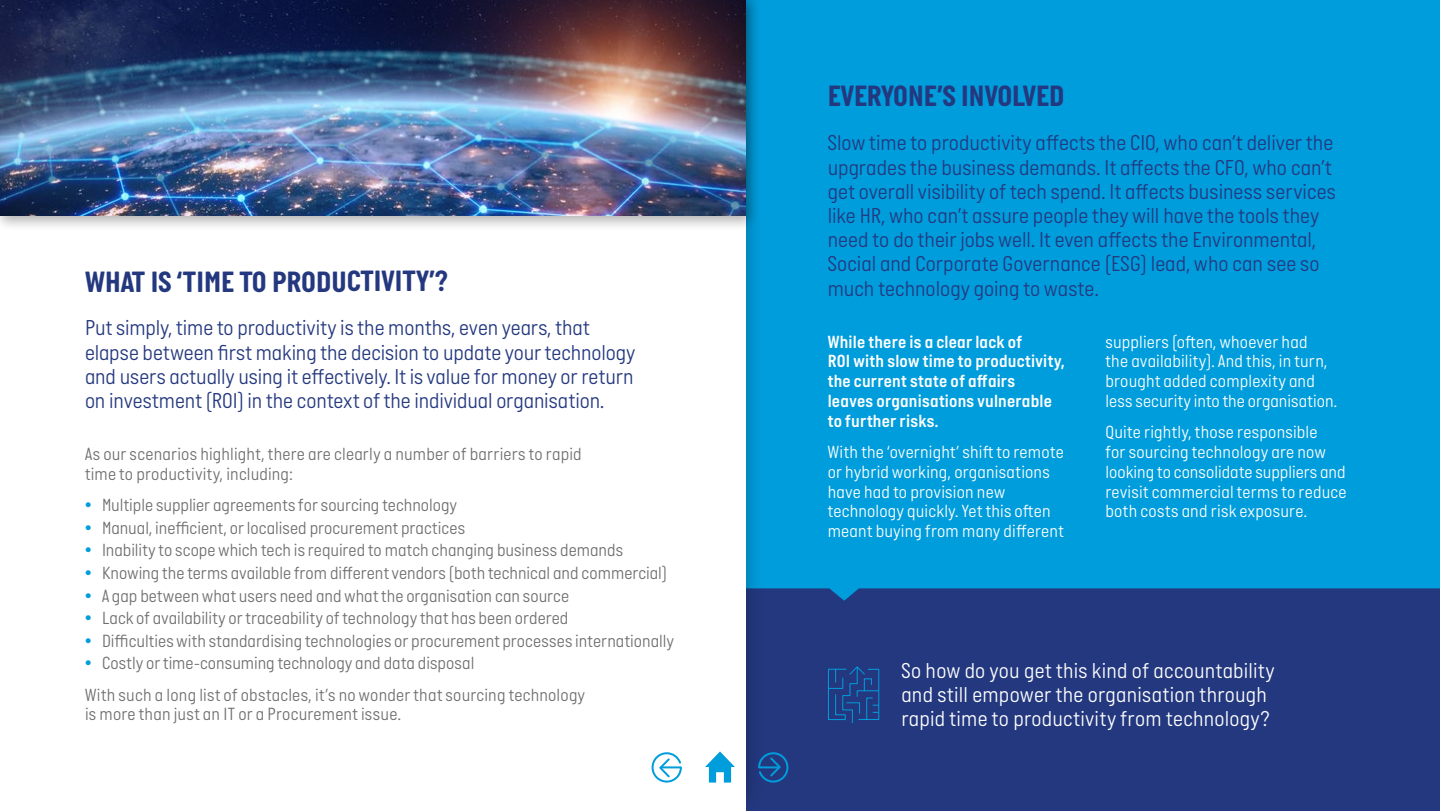
<style>
.page{position:relative;width:1440px;height:811px;background:#fff}
.page>*{position:absolute;margin:0;border:0;box-sizing:border-box;transform-origin:0 0}
.t1{font:700 30px "Italian Plate No One";letter-spacing:-.005em;color:#24387f}
.t2{font:300 22px/24.2px "Italian Plate No One";letter-spacing:.005em;color:#24387f}
.t3{font:300 22px/24.2px "Italian Plate No One";letter-spacing:.01em;color:#fff}
.t4{font:300 18px/19.8px "Italian Plate No One";letter-spacing:.005em;color:#706f6f}
.t5{font:300 18px/19.8px "Italian Plate No One";letter-spacing:.01em;color:#fff}
.t6{font:18px/19.8px "Italian Plate No One D Bd";letter-spacing:.015em;color:#fff}
.s1{color:#009ddc}
</style>
<div class="page">
<div style="left:746px;top:0;width:694px;height:811px;background:#009ddc"></div>
<div style="left:765px;top:588px;width:675px;height:223px;background:#24387f"></div>
<svg style="left:827px;top:665px;width:53px;height:59px"></svg>
<div style="left:0;top:0;width:759px;height:231px;background:#000;opacity:.3"></div>
<img style="left:0;top:0;width:746px;height:215px">
<svg style="left:705px;top:751px;width:30px;height:31px"></svg>
<svg style="left:757px;top:751px;width:32px;height:32px"></svg>
<svg style="left:651px;top:752px;width:31px;height:31px"></svg>
<h1 class="t1" style="left:85px;top:265px;width:365px">WHAT IS ‘TIME TO PRODUCTIVITY’?</h1>
<p class="t2" style="left:85px;top:317px;width:552px">Put simply, time to productivity is the months, even years, that elapse between first making the decision to update your technology and users actually using it effectively. It is value for money or return on investment (ROI) in the context of the individual organisation.</p>
<p class="t4" style="left:85px;top:445px;width:498px">As our scenarios highlight, there are clearly a number of barriers to rapid time to productivity, including:</p>
<p class="t4" style="left:85px;top:496px;width:374px"><span class="s1">•</span> Multiple supplier agreements for sourcing technology</p>
<p class="t4" style="left:85px;top:518px;width:382px"><span class="s1">•</span> Manual, inefficient, or localised procurement practices</p>
<p class="t4" style="left:85px;top:541px;width:540px"><span class="s1">•</span> Inability to scope which tech is required to match changing business demands</p>
<p class="t4" style="left:85px;top:564px;width:584px"><span class="s1">•</span> Knowing the terms available from different vendors (both technical and commercial)</p>
<p class="t4" style="left:85px;top:586px;width:486px"><span class="s1">•</span> A gap between what users need and what the organisation can source</p>
<p class="t4" style="left:85px;top:609px;width:485px"><span class="s1">•</span> Lack of availability or traceability of technology that has been ordered</p>
<p class="t4" style="left:85px;top:631px;width:590px"><span class="s1">•</span> Difficulties with standardising technologies or procurement processes internationally</p>
<p class="t4" style="left:85px;top:648px;width:502px;line-height:31.2px"><span class="s1">•</span> Costly or time-consuming technology and data disposal<br>With such a long list of obstacles, it’s no wonder that sourcing technology</p>
<p class="t4" style="left:85px;top:705px;width:317px">is more than just an IT or a Procurement issue.</p>
<h1 class="t1" style="left:828px;top:79px;width:238px">EVERYONE’S INVOLVED</h1>
<p class="t2" style="left:828px;top:132px;width:510px">Slow time to productivity affects the CIO, who can’t deliver the upgrades the business demands. It affects the CFO, who can’t get overall visibility of tech spend. It affects business services like HR, who can’t assure people they will have the tools they need to do their jobs well. It even affects the Environmental, Social and Corporate Governance (ESG) lead, who can see so much technology going to waste.</p>
<p class="t6" style="left:828px;top:331px;width:239px">While there is a clear lack of<br>ROI with slow time to productivity, the current state of affairs leaves organisations vulnerable to further risks.</p>
<p class="t5" style="left:828px;top:443px;width:238px">With the ‘overnight’ shift to remote or hybrid working, organisations have had to provision new technology quickly. Yet this often meant buying from many different</p>
<p class="t5" style="left:1106px;top:332px;width:233px">suppliers (often, whoever had<br>the availability). And this, in turn, brought added complexity and less security into the organisation.</p>
<p class="t5" style="left:1106px;top:423px;width:243px">Quite rightly, those responsible<br>for sourcing technology are now looking to consolidate suppliers and revisit commercial terms to reduce both costs and risk exposure.</p>
<p class="t3" style="left:901px;top:659px;width:375px">So how do you get this kind of accountability and still empower the organisation through rapid time to productivity from technology?</p>
</div>
